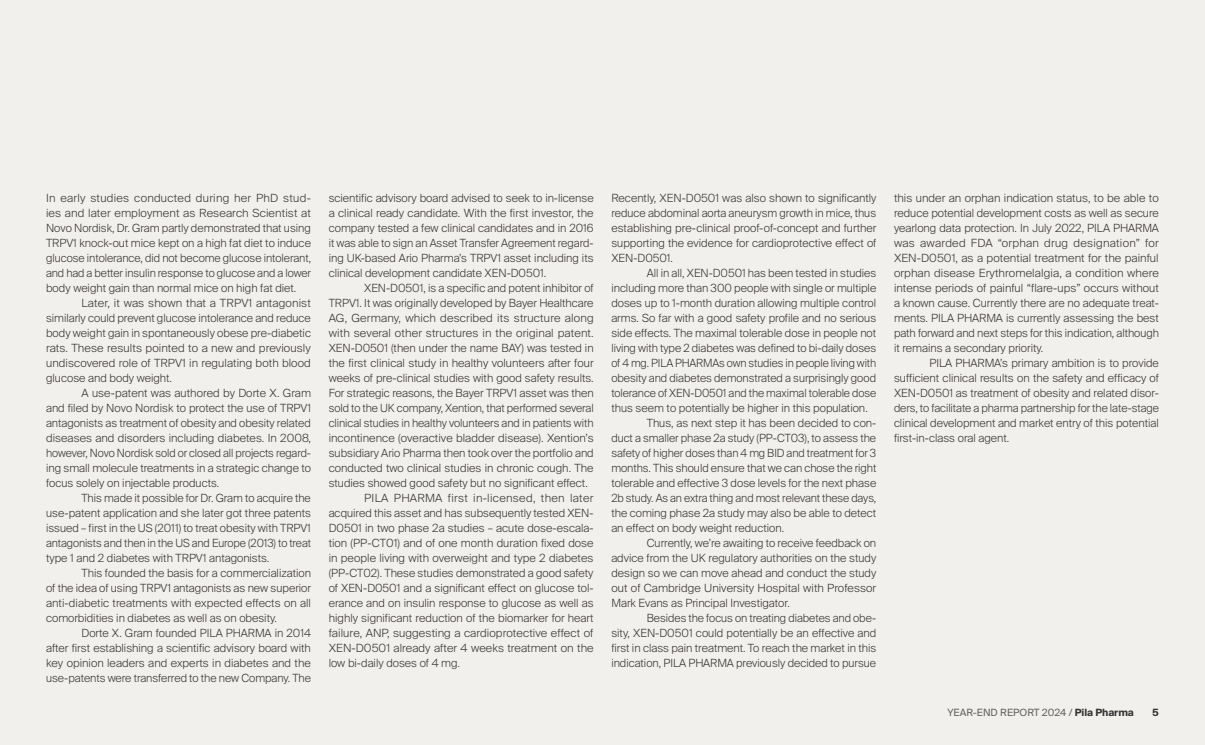
<style>
.page{position:relative;width:1205px;height:745px;background:#fff}
.page>*{position:absolute;margin:0;border:0;box-sizing:border-box;transform-origin:0 0}
.PP_Body_Text_Indented_UK{font:300 11.25px/15px "Suisse Intl";color:#3b3838;text-align:justify}
.PP_Body_Text_UK{font:300 11.25px/15px "Suisse Intl";color:#3b3838;text-align:justify}
.t1{font:10px "Suisse Intl";color:#646464}
.t2{font:700 10px "Suisse Intl";color:#353535}
.s1{font-weight:700;color:#353535}
</style>
<div class="page">
<div style="left:0;top:0;width:1205px;height:744px;background:#f2f0ed"></div>
<p class="PP_Body_Text_UK" style="left:46px;top:190px;width:267px">In early studies conducted during her PhD stud&shy;ies and later employment as Research Scientist at Novo Nordisk, Dr. Gram partly demonstrated that using TRPV1 knock-out mice kept on a high fat diet to induce glucose intolerance, did not become glucose intolerant, and had a better insulin response to glucose and a lower body weight gain than normal mice on high fat diet.</p>
<p class="PP_Body_Text_Indented_UK" style="left:46px;top:295px;width:266px;text-indent:35px">Later, it was shown that a TRPV1 antagonist similarly could prevent glucose intolerance and reduce body weight gain in spontaneously obese pre-diabetic rats. These results pointed to a new and previously undiscovered role of TRPV1 in regulating both blood glucose and body weight.</p>
<p class="PP_Body_Text_Indented_UK" style="left:46px;top:385px;width:267px;text-indent:35px">A use-patent was authored by Dorte X. Gram and filed by Novo Nordisk to protect the use of TRPV1 antagonists as treatment of obesity and obesity related diseases and disorders including diabetes. In 2008, however, Novo Nordisk sold or closed all projects regard&shy;ing small molecule treatments in a strategic change to focus solely on injectable products.</p>
<p class="PP_Body_Text_Indented_UK" style="left:46px;top:490px;width:266px;text-indent:35px">This made it possible for Dr. Gram to acquire the use-patent application and she later got three patents issued – first in the US (2011) to treat obesity with TRPV1 antagonists and then in the US and Europe (2013) to treat type 1 and 2 diabetes with TRPV1 antagonists.</p>
<p class="PP_Body_Text_Indented_UK" style="left:46px;top:565px;width:266px;text-indent:35px">This founded the basis for a commercialization of the idea of using TRPV1 antagonists as new superior anti-diabetic treatments with expected effects on all comorbidities in diabetes as well as on obesity.</p>
<p class="PP_Body_Text_Indented_UK" style="left:46px;top:625px;width:266px;text-indent:35px">Dorte X. Gram founded PILA PHARMA in 2014 after first establishing a scientific advisory board with key opinion leaders and experts in diabetes and the use-patents were transferred to the new Company. The</p>
<p class="PP_Body_Text_Indented_UK" style="left:329px;top:190px;width:266px">scientific advisory board advised to seek to in-license a clinical ready candidate. With the first investor, the company tested a few clinical candidates and in 2016 it was able to sign an Asset Transfer Agreement regard&shy;ing UK-based Ario Pharma’s TRPV1 asset including its clinical development candidate XEN-D0501.</p>
<p class="PP_Body_Text_Indented_UK" style="left:329px;top:280px;width:267px;text-indent:35px">XEN-D0501, is a specific and potent inhibitor of TRPV1. It was originally developed by Bayer Healthcare AG, Germany, which described its structure along with several other structures in the original patent.<br>XEN-D0501 (then under the name BAY) was tested in the first clinical study in healthy volunteers after four weeks of pre-clinical studies with good safety results.<br>For strategic reasons, the Bayer TRPV1 asset was then sold to the UK company, Xention, that performed several clinical studies in healthy volunteers and in patients with incontinence (overactive bladder disease). Xention’s subsidiary Ario Pharma then took over the portfolio and conducted two clinical studies in chronic cough. The studies showed good safety but no significant effect.</p>
<p class="PP_Body_Text_Indented_UK" style="left:329px;top:490px;width:266px;text-indent:35px">PILA PHARMA first in-licensed, then later acquired this asset and has subsequently tested XEN-D0501 in two phase 2a studies – acute dose-escala&shy;tion (PP-CT01) and of one month duration fixed dose in people living with overweight and type 2 diabetes (PP-CT02). These studies demonstrated a good safety of XEN-D0501 and a significant effect on glucose tol&shy;erance and on insulin response to glucose as well as highly significant reduction of the biomarker for heart failure, ANP, suggesting a cardioprotective effect of XEN-D0501 already after 4 weeks treatment on the low bi-daily doses of 4 mg.</p>
<p class="PP_Body_Text_UK" style="left:611px;top:190px;width:266px">Recently, XEN-D0501 was also shown to significantly reduce abdominal aorta aneurysm growth in mice, thus establishing pre-clinical proof-of-concept and further supporting the evidence for cardioprotective effect of XEN-D0501.</p>
<p class="PP_Body_Text_Indented_UK" style="left:611px;top:265px;width:266px;text-indent:35px">All in all, XEN-D0501 has been tested in studies including more than 300 people with single or multiple doses up to 1-month duration allowing multiple control arms. So far with a good safety profile and no serious side effects. The maximal tolerable dose in people not living with type 2 diabetes was defined to bi-daily doses of 4 mg. PILA PHARMAs own studies in people living with obesity and diabetes demonstrated a surprisingly good tolerance of XEN-D0501 and the maximal tolerable dose thus seem to potentially be higher in this population.</p>
<p class="PP_Body_Text_Indented_UK" style="left:611px;top:415px;width:267px;text-indent:35px">Thus, as next step it has been decided to con&shy;duct a smaller phase 2a study (PP-CT03), to assess the safety of higher doses than 4 mg BID and treatment for 3 months. This should ensure that we can chose the right tolerable and effective 3 dose levels for the next phase 2b study. As an extra thing and most relevant these days, the coming phase 2a study may also be able to detect an effect on body weight reduction.</p>
<p class="PP_Body_Text_Indented_UK" style="left:611px;top:535px;width:266px;text-indent:35px">Currently, we’re awaiting to receive feedback on advice from the UK regulatory authorities on the study design so we can move ahead and conduct the study out of Cambridge University Hospital with Professor Mark Evans as Principal Investigator.</p>
<p class="PP_Body_Text_Indented_UK" style="left:611px;top:610px;width:267px;text-indent:35px">Besides the focus on treating diabetes and obe&shy;sity, XEN-D0501 could potentially be an effective and first in class pain treatment. To reach the market in this indication, PILA PHARMA previously decided to pursue</p>
<p class="PP_Body_Text_Indented_UK" style="left:894px;top:190px;width:266px">this under an orphan indication status, to be able to reduce potential development costs as well as secure yearlong data protection. In July 2022, PILA PHARMA was awarded FDA “orphan drug designation” for XEN-D0501, as a potential treatment for the painful orphan disease Erythromelalgia, a condition where intense periods of painful “flare-ups” occurs without a known cause. Currently there are no adequate treat&shy;ments. PILA PHARMA is currently assessing the best path forward and next steps for this indication, although it remains a secondary priority.</p>
<p class="PP_Body_Text_Indented_UK" style="left:894px;top:355px;width:266px;text-indent:35px">PILA PHARMA’s primary ambition is to provide sufficient clinical results on the safety and efficacy of XEN-D0501 as treatment of obesity and related disor&shy;ders, to facilitate a pharma partnership for the late-stage clinical development and market entry of this potential first-in-class oral agent.</p>
<p class="t1" style="left:947px;top:706px;width:188px">YEAR-END REPORT 2024 / <span class="s1">Pila Pharma</span></p>
<p class="t2" style="left:1152px;top:706px;width:8px">5</p>
</div>
